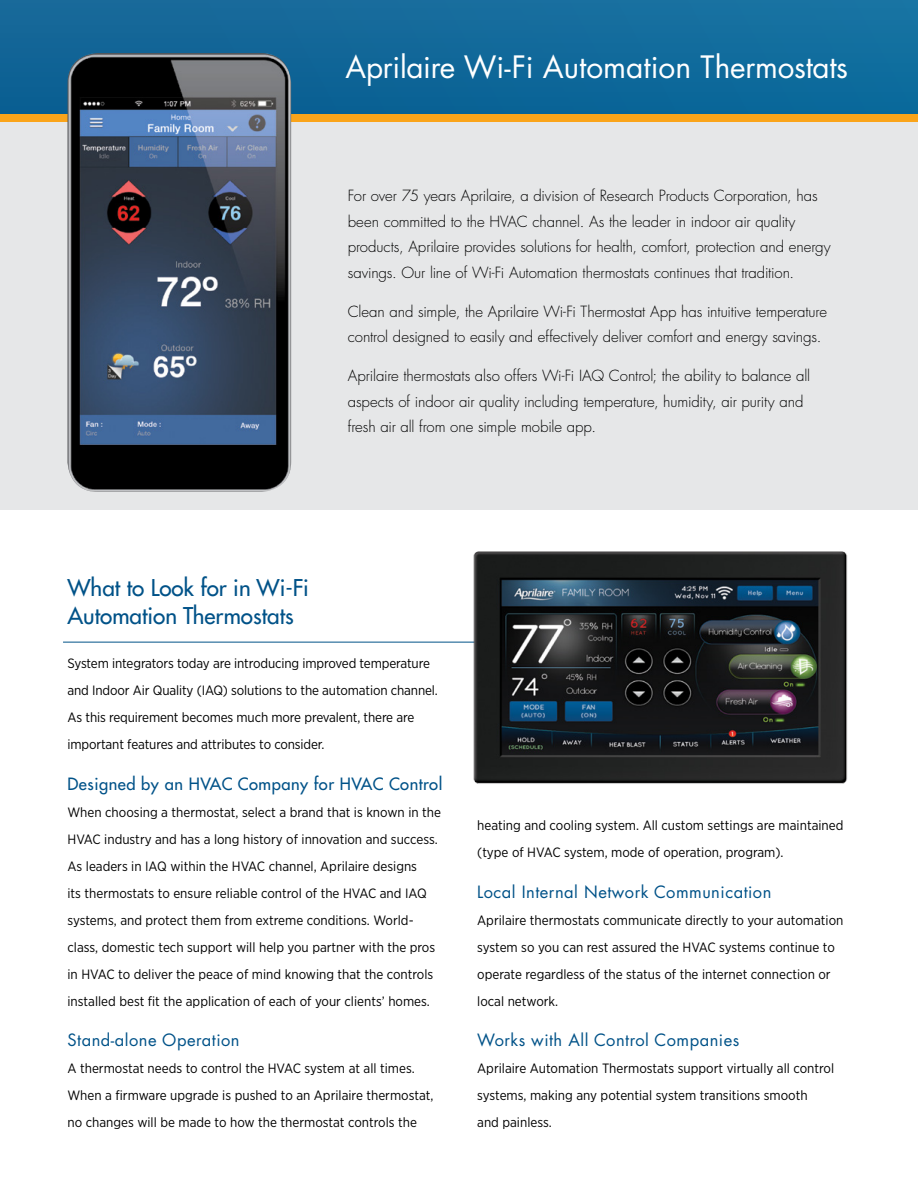
<style>
.page{position:relative;width:918px;height:1188px;background:#fff}
.page>*{position:absolute;margin:0;border:0;box-sizing:border-box;transform-origin:0 0}
.t1{font:30px "Futura LT Pro";letter-spacing:-.01em;color:#fff}
.t2{font:500 22.5px/28.5px "Futura LT Pro";color:#005288}
.t3{font:16.5px "Futura LT Pro";letter-spacing:.03em;color:#005288}
.t4{font:500 16.5px "Futura LT Pro";letter-spacing:.03em;color:#005288}
.t5{font:300 15px/25.5px "Futura LT Pro";letter-spacing:-.005em;color:#000}
.t6{font:13.5px/27px "Gotham Narrow";color:#000}
</style>
<div class="page">
<div style="left:0;top:121px;width:918px;height:389px;background:#e6e7e8"></div>
<svg style="left:0;top:0;width:918px;height:174px;fill:#156b9c"></svg>
<div style="left:0;top:114px;width:918px;height:7px;background:#faa41a"></div>
<img style="left:68px;top:53px;width:223px;height:439px">
<hr style="left:63px;top:642px;width:550px;height:1px;background:#005288">
<img style="left:467px;top:551px;width:381px;height:233px">
<h1 class="t1" style="left:346px;top:47px;width:504px">Aprilaire Wi-Fi Automation Thermostats</h1>
<p class="t5" style="left:348px;top:183px;width:484px">For over 75 years Aprilaire, a division of Research Products Corporation, has been committed to the HVAC channel. As the leader in indoor air quality products, Aprilaire provides solutions for health, comfort, protection and energy savings. Our line of Wi-Fi Automation thermostats continues that tradition.</p>
<p class="t5" style="left:348px;top:298px;width:481px">Clean and simple, the Aprilaire Wi-Fi Thermostat App has intuitive temperature control designed to easily and effectively deliver comfort and energy savings.</p>
<p class="t5" style="left:348px;top:363px;width:464px">Aprilaire thermostats also offers Wi-Fi IAQ Control; the ability to balance all aspects of indoor air quality including temperature, humidity, air purity and fresh air all from one simple mobile app.</p>
<h2 class="t2" style="left:68px;top:572px;width:243px">What to Look for in Wi-Fi<br>Automation Thermostats</h2>
<p class="t6" style="left:68px;top:650px;width:372px">System integrators today are introducing improved temperature and Indoor Air Quality (IAQ) solutions to the automation channel.<br>As this requirement becomes much more prevalent, there are important features and attributes to consider.</p>
<p class="t4" style="left:68px;top:771px;width:376px">Designed by an HVAC Company for HVAC Control</p>
<p class="t6" style="left:68px;top:798px;width:375px">When choosing a thermostat, select a brand that is known in the HVAC industry and has a long history of innovation and success.<br>As leaders in IAQ within the HVAC channel, Aprilaire designs<br>its thermostats to ensure reliable control of the HVAC and IAQ systems, and protect them from extreme conditions. World&shy;class, domestic tech support will help you partner with the pros in HVAC to deliver the peace of mind knowing that the controls installed best fit the application of each of your clients’ homes.</p>
<p class="t3" style="left:68px;top:1029px;width:174px">Stand-alone Operation</p>
<p class="t6" style="left:68px;top:1055px;width:368px">A thermostat needs to control the HVAC system at all times.<br>When a firmware upgrade is pushed to an Aprilaire thermostat, no changes will be made to how the thermostat controls the</p>
<p class="t6" style="left:477px;top:812px;width:368px">heating and cooling system. All custom settings are maintained (type of HVAC system, mode of operation, program).</p>
<p class="t3" style="left:477px;top:881px;width:296px">Local Internal Network Communication</p>
<p class="t6" style="left:477px;top:906px;width:368px">Aprilaire thermostats communicate directly to your automation system so you can rest assured the HVAC systems continue to operate regardless of the status of the internet connection or local network.</p>
<p class="t3" style="left:477px;top:1029px;width:264px">Works with All Control Companies</p>
<p class="t6" style="left:477px;top:1055px;width:358px">Aprilaire Automation Thermostats support virtually all control systems, making any potential system transitions smooth<br>and painless.</p>
</div>
